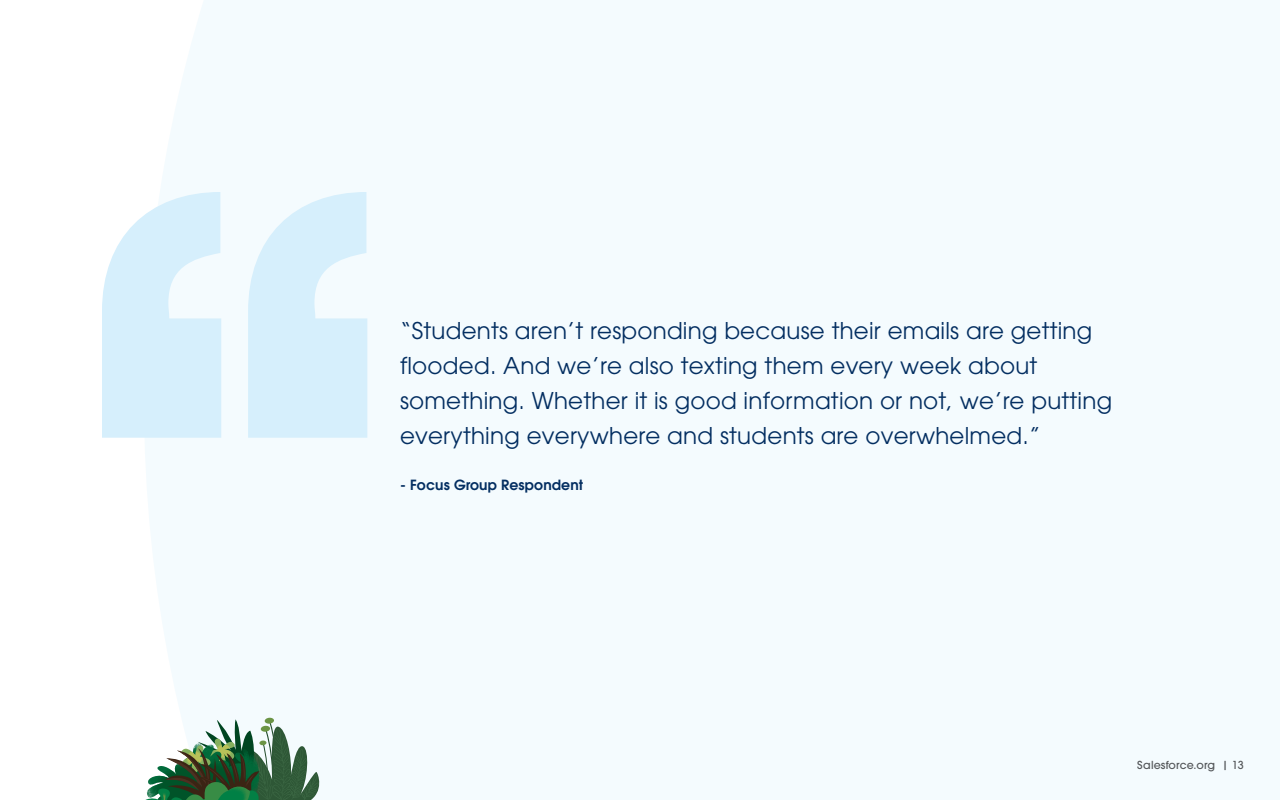
<style>
.page{position:relative;width:1280px;height:800px;background:#fff}
.page>*{position:absolute;margin:0;border:0;box-sizing:border-box;transform-origin:0 0}
.t1{font:23px/35px "ITC Avant Garde Pro";letter-spacing:.01em;color:#032e61}
.t2{font:600 14px "ITC Avant Garde Pro";letter-spacing:.01em;color:#032e61}
.t3{font:500 11px "ITC Avant Garde Pro";letter-spacing:.01em;color:#58595b}
</style>
<div class="page">
<div style="left:145px;top:0;width:1135px;height:800px;background:#f4fbfe"></div>
<svg style="left:145px;top:718px;width:180px;height:82px"></svg>
<img style="left:218px;top:787px;width:32px;height:13px">
<svg style="left:102px;top:192px;width:265px;height:246px;fill:#d6effc"></svg>
<p class="t1" style="left:400px;top:313px;width:714px">“Students aren’t responding because their emails are getting flooded. And we’re also texting them every week about something. Whether it is good information or not, we’re putting everything everywhere and students are overwhelmed.”</p>
<p class="t2" style="left:400px;top:476px;width:185px">- Focus Group Respondent</p>
<p class="t3" style="left:1137px;top:758px;width:108px">Salesforce.org | 13</p>
</div>
